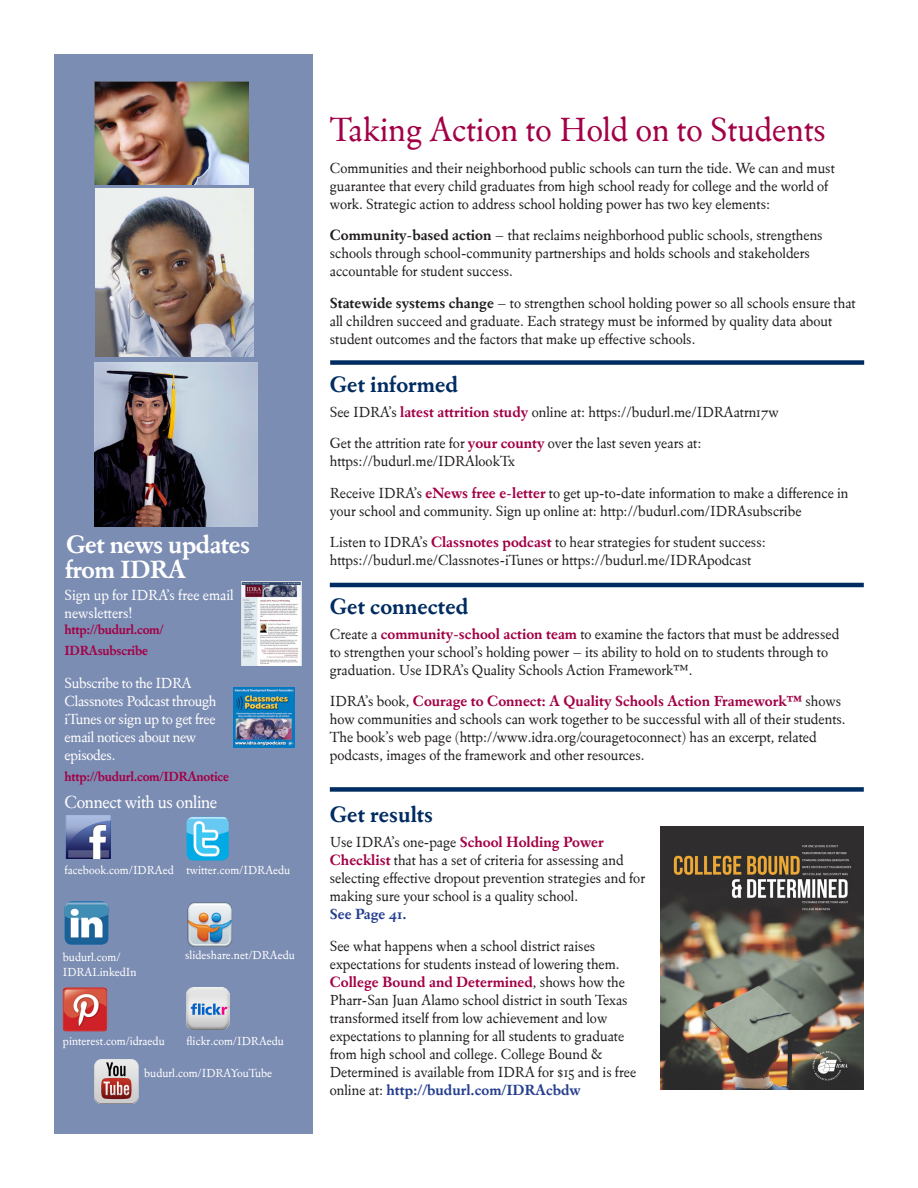
<style>
.page{position:relative;width:918px;height:1188px;background:#fff}
.page>*{position:absolute;margin:0;border:0;box-sizing:border-box;transform-origin:0 0}
.t1{font:34.5px "Eldorado Text";color:#a30146}
.subhead{font:700 25.5px/25px "Eldorado Text";letter-spacing:-.02em;color:#fff}
.t2{font:700 22.5px "Eldorado Text";color:#002c62}
.subhead-2{font:18px "Eldorado Text";letter-spacing:-.02em;color:#fff}
.t3{font:15px/18px "Eldorado Text";color:#231f20}
.subhead-3{font:15px/18px "Eldorado Text";letter-spacing:-.02em;color:#fff}
.subhead-4{font:15px/18px "Eldorado Text";color:#fff}
.t4{font:700 15px "Eldorado Text";color:#253f8e}
.subhead-5{font:700 13.5px/21.6px "Eldorado Text";letter-spacing:-.02em;color:#a30146;scale:.96 1}
.subhead-6{font:12px/15px "Eldorado Text";color:#fff}
.s1{font-weight:700}
.s2{font-weight:700;color:#a30146}
.s3{font-weight:700;color:#253f8e}
</style>
<div class="page">
<div style="left:54px;top:54px;width:259px;height:1080px;background:#7c8db3"></div>
<div style="left:330px;top:787px;width:534px;height:5px;background:#002c62"></div>
<hr style="left:330px;top:583px;width:534px;height:4px;background:#002c62">
<div style="left:330px;top:360px;width:534px;height:5px;background:#002c62"></div>
<img style="left:94px;top:363px;width:163px;height:163px">
<img style="left:96px;top:189px;width:158px;height:168px">
<img style="left:94px;top:81px;width:155px;height:103px">
<img style="left:65px;top:815px;width:46px;height:44px">
<img style="left:187px;top:817px;width:42px;height:44px">
<img style="left:65px;top:901px;width:44px;height:44px">
<img style="left:63px;top:987px;width:44px;height:44px">
<img style="left:242px;top:582px;width:60px;height:83px">
<img style="left:234px;top:687px;width:60px;height:61px">
<img style="left:187px;top:902px;width:45px;height:45px">
<img style="left:187px;top:987px;width:43px;height:42px">
<img style="left:95px;top:1060px;width:44px;height:43px">
<img style="left:660px;top:826px;width:204px;height:264px">
<p class="subhead" style="left:65px;top:533px;width:187px">Get news updates from IDRA</p>
<p class="subhead-4" style="left:65px;top:587px;width:171px">Sign up for IDRA’s free email newsletters!</p>
<p class="subhead-5" style="left:65px;top:619px;width:105px">http://budurl.com/<br>IDRAsubscribe</p>
<p class="subhead-3" style="left:65px;top:674px;width:153px">Subscribe to the IDRA<br>Classnotes Podcast through iTunes or sign up to get free email notices about new episodes.</p>
<p class="subhead-5" style="left:65px;top:766px;width:173px">http://budurl.com/IDRAnotice</p>
<p class="subhead-2" style="left:65px;top:792px;width:154px">Connect with us online</p>
<p class="subhead-6" style="left:65px;top:863px;width:111px">facebook.com/IDRAed</p>
<p class="subhead-6" style="left:187px;top:863px;width:105px">twitter.com/IDRAedu</p>
<p class="subhead-6" style="left:63px;top:950px;width:75px">budurl.com/<br>IDRALinkedIn</p>
<p class="subhead-6" style="left:185px;top:948px;width:111px">slideshare.net/DRAedu</p>
<p class="subhead-6" style="left:63px;top:1034px;width:103px">pinterest.com/idraedu</p>
<p class="subhead-6" style="left:187px;top:1034px;width:99px">flickr.com/IDRAedu</p>
<p class="subhead-6" style="left:144px;top:1066px;width:130px">budurl.com/IDRAYouTube</p>
<p class="t1" style="left:330px;top:110px;width:498px">Taking Action to Hold on to Students</p>
<p class="t3" style="left:330px;top:159px;width:507px">Communities and their neighborhood public schools can turn the tide. We can and must guarantee that every child graduates from high school ready for college and the world of work. Strategic action to address school holding power has two key elements:</p>
<p class="t3" style="left:330px;top:226px;width:494px"><span class="s1">Community-based action</span> – that reclaims neighborhood public schools, strengthens schools through school-community partnerships and holds schools and stakeholders accountable for student success.</p>
<p class="t3" style="left:330px;top:294px;width:527px"><span class="s1">Statewide systems change</span> – to strengthen school holding power so all schools ensure that all children succeed and graduate. Each strategy must be informed by quality data about student outcomes and the factors that make up effective schools.</p>
<p class="t2" style="left:330px;top:371px;width:130px">Get informed</p>
<p class="t3" style="left:330px;top:403px;width:450px">See IDRA’s <span class="s2">latest attrition study</span> online at: https://budurl.me/IDRAatrn17w</p>
<p class="t3" style="left:330px;top:435px;width:373px">Get the attrition rate for <span class="s2">your county</span> over the last seven years at:</p>
<p class="t3" style="left:330px;top:453px;width:186px">https://budurl.me/IDRAlookTx</p>
<p class="t3" style="left:330px;top:484px;width:520px">Receive IDRA’s <span class="s2">eNews free e-letter</span> to get up-to-date information to make a difference in your school and community. Sign up online at: http://budurl.com/IDRAsubscribe</p>
<p class="t3" style="left:330px;top:534px;width:438px">Listen to IDRA’s <span class="s2">Classnotes podcast</span> to hear strategies for student success:</p>
<p class="t3" style="left:330px;top:552px;width:423px">https://budurl.me/Classnotes-iTunes or https://budurl.me/IDRApodcast</p>
<p class="t2" style="left:330px;top:593px;width:140px">Get connected</p>
<p class="t3" style="left:330px;top:625px;width:511px">Create a <span class="s2">community-school action team</span> to examine the factors that must be addressed to strengthen your school’s holding power – its ability to hold on to students through to graduation. Use IDRA’s Quality Schools Action Framework™.</p>
<p class="t3" style="left:330px;top:693px;width:517px">IDRA’s book, <span class="s2">Courage to Connect: A Quality Schools Action Framework™</span> shows how communities and schools can work together to be successful with all of their students.<br>The book’s web page (http://www.idra.org/couragetoconnect) has an excerpt, related podcasts, images of the framework and other resources.</p>
<p class="t2" style="left:330px;top:802px;width:105px">Get results</p>
<p class="t3" style="left:330px;top:833px;width:317px">Use IDRA’s one-page <span class="s2">School Holding Power Checklist</span> that has a set of criteria for assessing and selecting effective dropout prevention strategies and for making sure your school is a quality school.</p>
<p class="t4" style="left:330px;top:905px;width:78px">See Page 41.</p>
<p class="t3" style="left:330px;top:937px;width:308px">See what happens when a school district raises expectations for students instead of lowering them.<br><span class="s2">College Bound and Determined</span>, shows how the Pharr-San Juan Alamo school district in south Texas transformed itself from low achievement and low expectations to planning for all students to graduate from high school and college. College Bound &amp; Determined is available from IDRA for $15 and is free online at: <span class="s3">http://budurl.com/IDRAcbdw</span></p>
</div>
